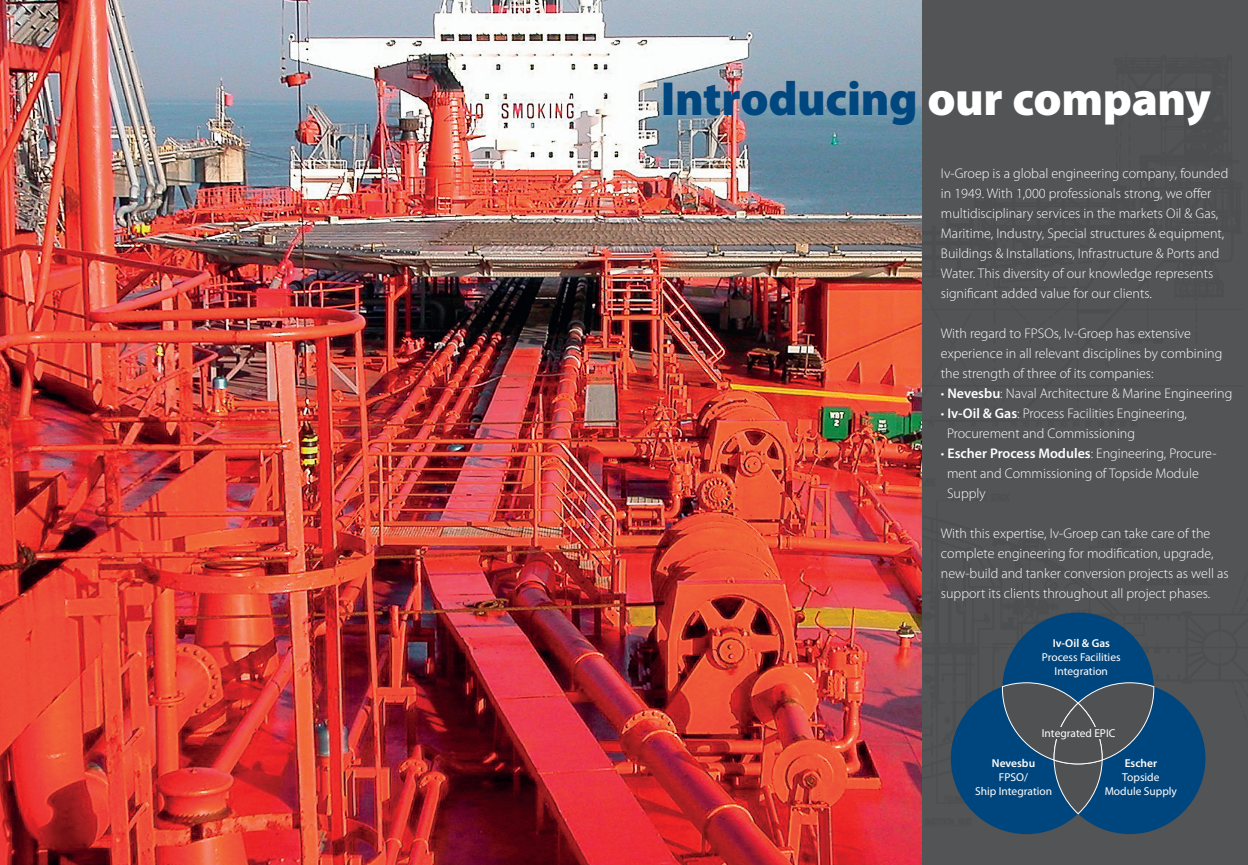
<style>
.page{position:relative;width:1248px;height:865px;background:#fff}
.page>*{position:absolute;margin:0;border:0;box-sizing:border-box;transform-origin:0 0}
.project_reference_ko{font:900 48px "Myriad Pro";letter-spacing:-.01em;color:#00467f}
.t1{font:300 14px/20px "Myriad Pro";color:#fff}
.t2{font:11.5px/13.8px "Myriad Pro";color:#fff;text-align:center}
.s1{color:#fff}
.s2{font-weight:600}
</style>
<div class="page">
<div style="left:921px;top:0;width:326px;height:865px;background:#505152"></div>
<img style="left:0;top:0;width:921px;height:865px">
<svg style="left:950px;top:612px;width:255px;height:222px"></svg>
<div style="left:1052px;top:727px;width:52px;height:12px;background:#505152"></div>
<p class="project_reference_ko" style="left:660px;top:67px;width:551px">Introducing <span class="s1">our company</span></p>
<p class="t1" style="left:940px;top:163px;width:289px">Iv-Groep is a global engineering company, founded in 1949. With 1,000 professionals strong, we offer multidisciplinary services in the markets Oil &amp; Gas, Maritime, Industry, Special structures &amp; equipment, Buildings &amp; Installations, Infrastructure &amp; Ports and Water. This diversity of our knowledge represents significant added value for our clients.</p>
<p class="t1" style="left:940px;top:323px;width:251px">With regard to FPSOs, Iv-Groep has extensive</p>
<p class="t1" style="left:940px;top:343px;width:283px">experience in all relevant disciplines by combining the strength of three of its companies:</p>
<p class="t1" style="left:940px;top:383px;width:293px">• <span class="s2">Nevesbu</span>: Naval Architecture &amp; Marine Engineering</p>
<p class="t1" style="left:940px;top:403px;width:247px">• <span class="s2">Iv-Oil &amp; Gas</span>: Process Facilities Engineering,</p>
<p class="t1" style="left:947px;top:423px;width:189px">Procurement and Commissioning</p>
<p class="t1" style="left:940px;top:443px;width:277px">• <span class="s2">Escher Process Modules</span>: Engineering, Procure-</p>
<p class="t1" style="left:947px;top:463px;width:253px">ment and Commissioning of Topside Module</p>
<p class="t1" style="left:947px;top:483px;width:40px">Supply</p>
<p class="t1" style="left:940px;top:523px;width:289px">With this expertise, Iv-Groep can take care of the complete engineering for modification, upgrade, new-build and tanker conversion projects as well as support its clients throughout all project phases.</p>
<p class="t2" style="left:1041px;top:636px;width:80px"><span class="s2">Iv-Oil &amp; Gas<br></span>Process Facilities<br>Integration</p>
<p class="t2" style="left:1041px;top:726px;width:75px">Integrated EPIC</p>
<p class="t2" style="left:974px;top:756px;width:79px"><span class="s2">Nevesbu<br></span>FPSO/<br>Ship Integration</p>
<p class="t2" style="left:1104px;top:756px;width:74px"><span class="s2">Escher<br></span>Topside<br>Module Supply</p>
</div>
